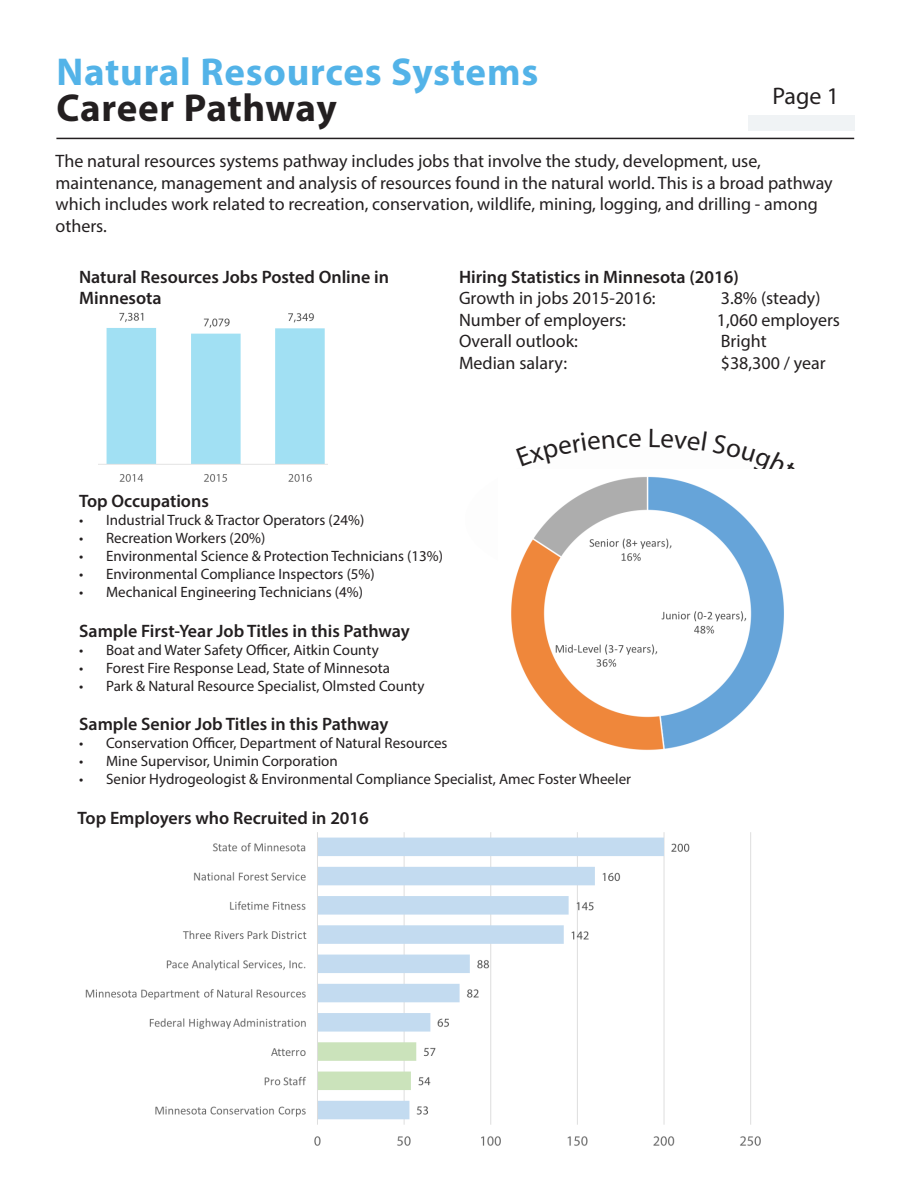
<style>
.page{position:relative;width:918px;height:1188px;background:#fff}
.page>*{position:absolute;margin:0;border:0;box-sizing:border-box;transform-origin:0 0}
.t1{font:700 39px "Myriad Pro";letter-spacing:.02em;color:#53b3e8}
.t2{font:700 39px "Myriad Pro";letter-spacing:.01em;color:#231f20}
.t3{font:24px "Myriad Pro";color:#231f20}
.t4{font:18px/21.6px "Myriad Pro";color:#231f20}
.t5{font:600 18px/21.6px "Myriad Pro";color:#231f20}
.t6{font:15px "Myriad Pro";color:#231f20}
</style>
<div class="page">
<div style="left:749px;top:115px;width:106px;height:16px;background:#f0f3f5"></div>
<hr style="left:56px;top:138px;width:798px;height:1px;background:#231f20">
<img style="left:85px;top:832px;width:676px;height:314px">
<img style="left:99px;top:312px;width:228px;height:170px">
<img style="left:511px;top:476px;width:273px;height:274px">
<svg style="left:713px;top:476px;width:71px;height:4px"></svg>
<p class="t1" style="left:56px;top:46px;width:483px">Natural Resources Systems</p>
<p class="t2" style="left:56px;top:82px;width:282px">Career Pathway</p>
<p class="t4" style="left:56px;top:150px;width:779px">The natural resources systems pathway includes jobs that involve the study, development, use, maintenance, management and analysis of resources found in the natural world. This is a broad pathway which includes work related to recreation, conservation, wildlife, mining, logging, and drilling - among others.</p>
<p class="t5" style="left:79px;top:265px;width:312px">Natural Resources Jobs Posted Online in<br>Minnesota</p>
<p class="t3" style="left:772px;top:82px;width:68px">Page 1</p>
<p class="t5" style="left:459px;top:265px;width:281px">Hiring Statistics in Minnesota (2016)</p>
<p class="t4" style="left:459px;top:287px;width:198px">Growth in jobs 2015-2016:</p>
<p class="t4" style="left:721px;top:287px;width:101px">3.8% (steady)</p>
<p class="t4" style="left:459px;top:309px;width:169px">Number of employers:</p>
<p class="t4" style="left:717px;top:309px;width:125px">1,060 employers</p>
<p class="t4" style="left:459px;top:330px;width:121px">Overall outlook:</p>
<p class="t4" style="left:721px;top:330px;width:47px">Bright</p>
<p class="t4" style="left:459px;top:352px;width:110px">Median salary:</p>
<p class="t4" style="left:721px;top:352px;width:106px">$38,300 / year</p>
<p class="t5" style="left:79px;top:490px;width:131px">Top Occupations</p>
<p class="t6" style="left:79px;top:511px;width:287px">• Industrial Truck &amp; Tractor Operators (24%)</p>
<p class="t6" style="left:79px;top:529px;width:188px">• Recreation Workers (20%)</p>
<p class="t6" style="left:79px;top:547px;width:366px">• Environmental Science &amp; Protection Technicians (13%)</p>
<p class="t6" style="left:79px;top:565px;width:297px">• Environmental Compliance Inspectors (5%)</p>
<p class="t6" style="left:79px;top:583px;width:285px">• Mechanical Engineering Technicians (4%)</p>
<p class="t5" style="left:79px;top:619px;width:332px">Sample First-Year Job Titles in this Pathway</p>
<p class="t6" style="left:79px;top:640px;width:301px">• Boat and Water Safety Officer, Aitkin County</p>
<p class="t6" style="left:79px;top:658px;width:312px">• Forest Fire Response Lead, State of Minnesota</p>
<p class="t6" style="left:79px;top:676px;width:347px">• Park &amp; Natural Resource Specialist, Olmsted County</p>
<p class="t5" style="left:79px;top:713px;width:311px">Sample Senior Job Titles in this Pathway</p>
<p class="t6" style="left:79px;top:734px;width:370px">• Conservation Officer, Department of Natural Resources</p>
<p class="t6" style="left:79px;top:752px;width:260px">• Mine Supervisor, Unimin Corporation</p>
<p class="t6" style="left:79px;top:770px;width:554px">• Senior Hydrogeologist &amp; Environmental Compliance Specialist, Amec Foster Wheeler</p>
<p class="t5" style="left:78px;top:806px;width:293px">Top Employers who Recruited in 2016</p>
</div>
